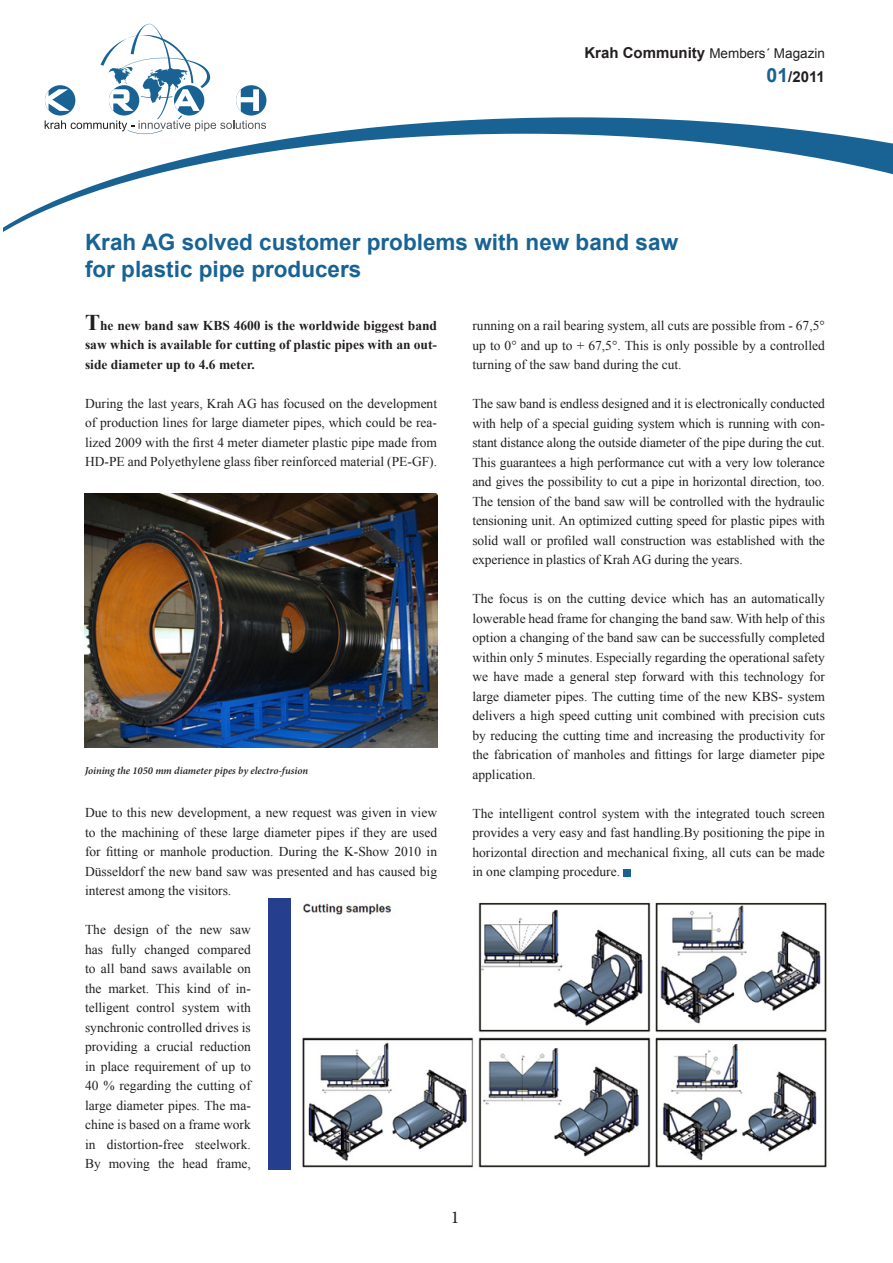
<style>
.page{position:relative;width:893px;height:1263px;background:#fff}
.page>*{position:absolute;margin:0;border:0;box-sizing:border-box;transform-origin:0 0}
.t1{font:700 22.5px/27px "Arial";color:#196394}
.t2{font:18px "Minion Pro";color:#231f20}
.t3{font:700 15px "Arial";color:#231f20}
.t4{font:13.5px/19.5px "Times New Roman";color:#231f20;text-align:justify}
.t5{font:700 13.5px/19.5px "Times New Roman";color:#231f20;text-align:justify}
.t6{font:13.5px "Arial";color:#231f20}
.t7{font:italic 600 10.5px "Minion Pro";letter-spacing:-.005em;color:#231f20}
.s1{font-weight:700;font-size:15px}
.s2{font-size:19.5px;color:#196394}
.s3{font-size:22.5px}
</style>
<div class="page">
<svg style="left:3px;top:117px;width:890px;height:115px"></svg>
<svg style="left:45px;top:24px;width:221px;height:110px"></svg>
<div style="left:623px;top:869px;width:8px;height:7px;background:#196394"></div>
<div style="left:268px;top:898px;width:570px;height:271px;background:#253f8e"></div>
<img style="left:291px;top:898px;width:547px;height:271px">
<img style="left:85px;top:493px;width:352px;height:254px">
<p class="t6" style="left:584px;top:45px;width:242px"><span class="s1">Krah Community</span> Members´ Magazin</p>
<p class="t3" style="left:766px;top:66px;width:60px"><span class="s2">01</span>/2011</p>
<h1 class="t1" style="left:85px;top:229px;width:595px">Krah AG solved customer problems with new band saw for plastic pipe producers</h1>
<p class="t5" style="left:85px;top:315px;width:354px"><span class="s3">T</span>he new band saw KBS 4600 is the worldwide biggest band saw which is available for cutting of plastic pipes with an out&shy;side diameter up to 4.6 meter.</p>
<p class="t4" style="left:85px;top:393px;width:354px">During the last years, Krah AG has focused on the development of production lines for large diameter pipes, which could be rea&shy;lized 2009 with the first 4 meter diameter plastic pipe made from HD-PE and Polyethylene glass fiber reinforced material (PE-GF).</p>
<p class="t4" style="left:472px;top:316px;width:354px">running on a rail bearing system, all cuts are possible from - 67,5° up to 0° and up to + 67,5°. This is only possible by a controlled turning of the saw band during the cut.</p>
<p class="t4" style="left:472px;top:394px;width:354px">The saw band is endless designed and it is electronically conducted with help of a special guiding system which is running with con&shy;stant distance along the outside diameter of the pipe during the cut.<br>This guarantees a high performance cut with a very low tolerance and gives the possibility to cut a pipe in horizontal direction, too.<br>The tension of the band saw will be controlled with the hydraulic tensioning unit. An optimized cutting speed for plastic pipes with solid wall or profiled wall construction was established with the experience in plastics of Krah AG during the years.</p>
<p class="t4" style="left:472px;top:589px;width:354px">The focus is on the cutting device which has an automatically lowerable head frame for changing the band saw. With help of this option a changing of the band saw can be successfully completed within only 5 minutes. Especially regarding the operational safety we have made a general step forward with this technology for large diameter pipes. The cutting time of the new KBS- system delivers a high speed cutting unit combined with precision cuts by reducing the cutting time and increasing the productivity for the fabrication of manholes and fittings for large diameter pipe application.</p>
<p class="t4" style="left:472px;top:803px;width:354px">The intelligent control system with the integrated touch screen provides a very easy and fast handling.By positioning the pipe in horizontal direction and mechanical fixing, all cuts can be made in one clamping procedure.</p>
<p class="t7" style="left:85px;top:763px;width:225px">Joining the 1050 mm diameter pipes by electro-fusion</p>
<p class="t4" style="left:85px;top:803px;width:354px">Due to this new development, a new request was given in view to the machining of these large diameter pipes if they are used for fitting or manhole production. During the K-Show 2010 in Düsseldorf the new band saw was presented and has caused big interest among the visitors.</p>
<p class="t4" style="left:85px;top:920px;width:167px">The design of the new saw has fully changed compared to all band saws available on the market. This kind of in&shy;telligent control system with synchronic controlled drives is providing a crucial reduction in place requirement of up to 40 % regarding the cutting of large diameter pipes. The ma&shy;chine is based on a frame work in distortion-free steelwork.<br>By moving the head frame,</p>
<h2 class="t2" style="left:451px;top:1205px;width:10px">1</h2>
</div>
